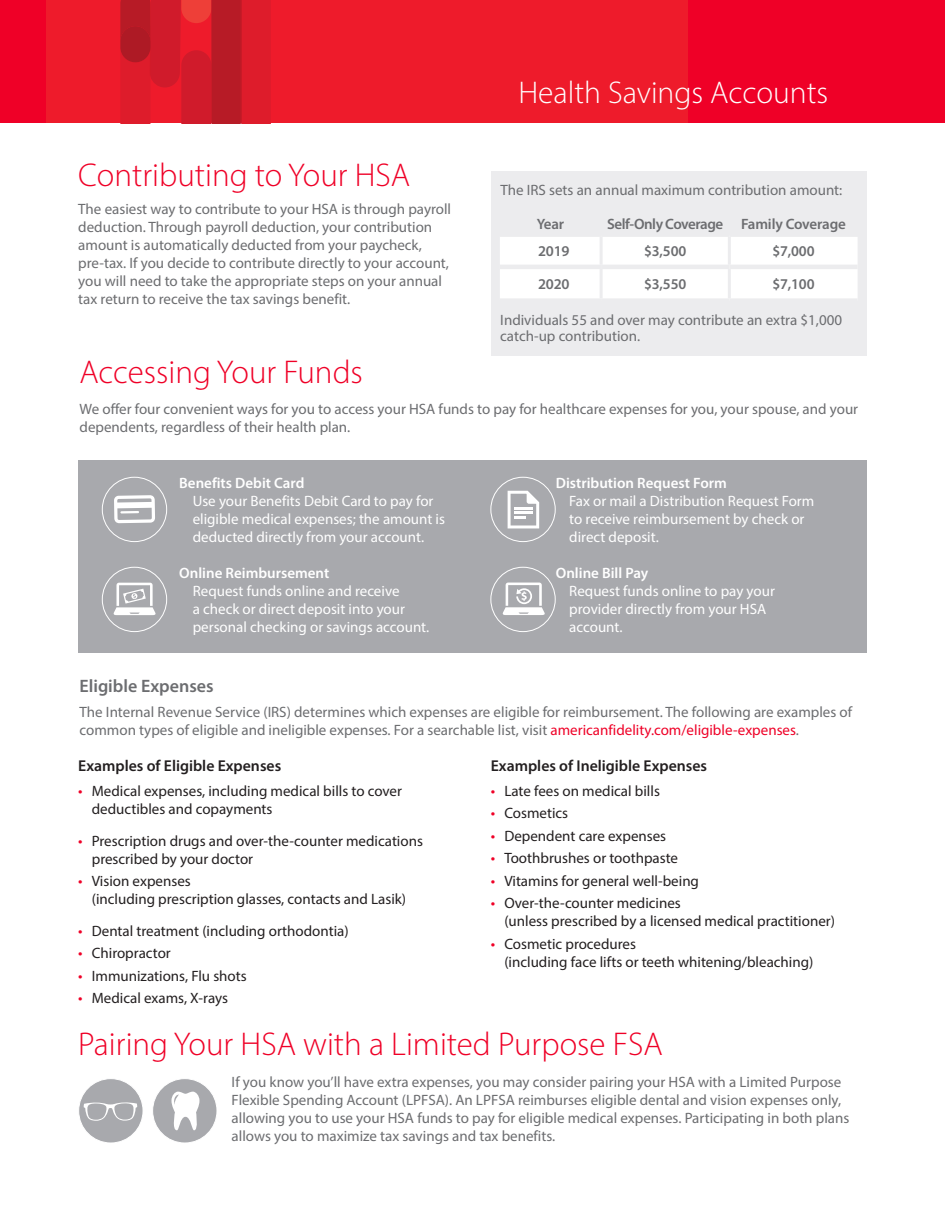
<style>
.page{position:relative;width:945px;height:1215px;background:#fff}
.page>*{position:absolute;margin:0;border:0;box-sizing:border-box;transform-origin:0 0}
.t1{font:300 33px "Myriad Pro";color:#ef0027}
.t2{font:300 31.5px "Myriad Pro";color:#fff}
.t3{font:600 18px "Myriad Pro";color:#6c6d70}
.t4{font:600 15.75px "Myriad Pro";color:#231f20}
.t5{font:15px/18px "Myriad Pro";color:#6c6d70}
.t6{font:15px/18px "Myriad Pro";color:#231f20}
.t7{font:15px/18px "Myriad Pro";color:#fff}
.t8{font:600 15px "Myriad Pro";color:#fff}
.t9{font:600 15px "Myriad Pro";letter-spacing:-.02em;color:#6c6d70}
.s1{color:#ef0027}
.s2{font-size:15.75px;color:#ef0027}
</style>
<div class="page">
<div style="left:0;top:0;width:14px;height:123px;background:#ef0027"></div>
<div style="left:14px;top:0;width:931px;height:123px;background:#ef0027"></div>
<div style="left:46px;top:0;width:642px;height:123px;background:#ee1b2b"></div>
<svg style="left:120px;top:0;width:151px;height:123px"></svg>
<div style="left:78px;top:460px;width:789px;height:192px;background:#a8a9ad"></div>
<div style="left:102px;top:477px;width:65px;height:65px;border:1px solid #fff;border-radius:50%"></div>
<div style="left:102px;top:567px;width:65px;height:65px;border:1px solid #fff;border-radius:50%"></div>
<svg style="left:113px;top:583px;width:43px;height:32px"></svg>
<div style="left:490px;top:477px;width:66px;height:65px;border:1px solid #fff;border-radius:50%"></div>
<div style="left:490px;top:567px;width:66px;height:65px;border:1px solid #fff;border-radius:50%"></div>
<svg style="left:114px;top:495px;width:41px;height:28px"></svg>
<svg style="left:508px;top:491px;width:31px;height:37px"></svg>
<svg style="left:502px;top:583px;width:43px;height:32px"></svg>
<div style="left:491px;top:171px;width:376px;height:185px;background:#ececee"></div>
<div style="left:500px;top:237px;width:358px;height:61px;background:#fff"></div>
<hr style="left:600px;top:237px;width:3px;height:28px;background:#ececee">
<hr style="left:728px;top:237px;width:3px;height:28px;background:#ececee">
<hr style="left:600px;top:269px;width:3px;height:29px;background:#ececee">
<hr style="left:728px;top:269px;width:3px;height:29px;background:#ececee">
<hr style="left:500px;top:265px;width:101px;height:4px;background:#ececee">
<hr style="left:601px;top:265px;width:128px;height:4px;background:#ececee">
<hr style="left:729px;top:265px;width:129px;height:4px;background:#ececee">
<div style="left:153px;top:1079px;width:64px;height:64px;background:#a8a9ad;border-radius:50%"></div>
<div style="left:152px;top:1078px;width:65px;height:65px;border:1px solid #fff;border-radius:50%"></div>
<svg style="left:171px;top:1092px;width:28px;height:38px"></svg>
<div style="left:79px;top:1079px;width:64px;height:64px;background:#a8a9ad;border-radius:50%"></div>
<div style="left:78px;top:1078px;width:65px;height:65px;border:1px solid #fff;border-radius:50%"></div>
<svg style="left:84px;top:1102px;width:53px;height:19px"></svg>
<h1 class="t1" style="left:78px;top:155px;width:333px">Contributing to Your HSA</h1>
<p class="t5" style="left:78px;top:200px;width:374px">The easiest way to contribute to your HSA is through payroll deduction. Through payroll deduction, your contribution amount is automatically deducted from your paycheck, pre-tax. If you decide to contribute directly to your account, you will need to take the appropriate steps on your annual tax return to receive the tax savings benefit.</p>
<h2 class="t2" style="left:518px;top:74px;width:311px">Health Savings Accounts</h2>
<p class="t5" style="left:501px;top:181px;width:343px">The IRS sets an annual maximum contribution amount:</p>
<p class="t9" style="left:537px;top:215px;width:29px">Year</p>
<p class="t9" style="left:607px;top:215px;width:240px">Self-Only Coverage Family Coverage</p>
<p class="t9" style="left:538px;top:241px;width:33px">2019</p>
<p class="t9" style="left:644px;top:241px;width:44px">$3,500</p>
<p class="t9" style="left:772px;top:241px;width:44px">$7,000</p>
<p class="t9" style="left:538px;top:275px;width:33px">2020</p>
<p class="t9" style="left:644px;top:275px;width:44px">$3,550</p>
<p class="t9" style="left:772px;top:275px;width:44px">$7,100</p>
<p class="t5" style="left:500px;top:311px;width:343px;line-height:16.5px">Individuals 55 and over may contribute an extra $1,000 catch-up contribution.</p>
<h1 class="t1" style="left:80px;top:352px;width:285px">Accessing Your Funds</h1>
<p class="t5" style="left:80px;top:400px;width:780px">We offer four convenient ways for you to access your HSA funds to pay for healthcare expenses for you, your spouse, and your dependents, regardless of their health plan.</p>
<p class="t8" style="left:179px;top:473px;width:127px">Benefits Debit Card</p>
<p class="t7" style="left:193px;top:491px;width:254px">Use your Benefits Debit Card to pay for eligible medical expenses; the amount is deducted directly from your account.</p>
<p class="t8" style="left:179px;top:563px;width:152px">Online Reimbursement</p>
<p class="t7" style="left:193px;top:581px;width:238px">Request funds online and receive<br>a check or direct deposit into your personal checking or savings account.</p>
<p class="t8" style="left:556px;top:473px;width:173px">Distribution Request Form</p>
<p class="t7" style="left:569px;top:491px;width:247px">Fax or mail a Distribution Request Form to receive reimbursement by check or direct deposit.</p>
<p class="t8" style="left:556px;top:563px;width:94px">Online Bill Pay</p>
<p class="t7" style="left:569px;top:581px;width:207px">Request funds online to pay your provider directly from your HSA account.</p>
<p class="t3" style="left:80px;top:675px;width:136px">Eligible Expenses</p>
<p class="t5" style="left:80px;top:703px;width:774px">The Internal Revenue Service (IRS) determines which expenses are eligible for reimbursement. The following are examples of common types of eligible and ineligible expenses. For a searchable list, visit <span class="s1">americanfidelity.com/eligible-expenses</span>.</p>
<p class="t4" style="left:78px;top:756px;width:204px">Examples of Eligible Expenses</p>
<p class="t6" style="left:92px;top:782px;width:312px;text-indent:-14px"><span class="s2">•</span> Medical expenses, including medical bills to cover deductibles and copayments</p>
<p class="t6" style="left:92px;top:831px;width:333px;text-indent:-14px"><span class="s2">•</span> Prescription drugs and over-the-counter medications prescribed by your doctor</p>
<p class="t6" style="left:92px;top:872px;width:316px;text-indent:-14px"><span class="s2">•</span> Vision expenses<br>(including prescription glasses, contacts and Lasik)</p>
<p class="t6" style="left:78px;top:921px;width:272px"><span class="s2">•</span> Dental treatment (including orthodontia)</p>
<p class="t6" style="left:78px;top:944px;width:94px"><span class="s2">•</span> Chiropractor</p>
<p class="t6" style="left:78px;top:966px;width:170px"><span class="s2">•</span> Immunizations, Flu shots</p>
<p class="t6" style="left:78px;top:989px;width:151px"><span class="s2">•</span> Medical exams, X-rays</p>
<p class="t4" style="left:491px;top:756px;width:218px">Examples of Ineligible Expenses</p>
<p class="t6" style="left:491px;top:782px;width:171px"><span class="s2">•</span> Late fees on medical bills</p>
<p class="t6" style="left:491px;top:804px;width:79px"><span class="s2">•</span> Cosmetics</p>
<p class="t6" style="left:491px;top:827px;width:177px"><span class="s2">•</span> Dependent care expenses</p>
<p class="t6" style="left:491px;top:849px;width:189px"><span class="s2">•</span> Toothbrushes or toothpaste</p>
<p class="t6" style="left:491px;top:872px;width:210px"><span class="s2">•</span> Vitamins for general well-being</p>
<p class="t6" style="left:504px;top:894px;width:332px;text-indent:-14px"><span class="s2">•</span> Over-the-counter medicines<br>(unless prescribed by a licensed medical practitioner)</p>
<p class="t6" style="left:504px;top:935px;width:311px;text-indent:-14px"><span class="s2">•</span> Cosmetic procedures<br>(including face lifts or teeth whitening/bleaching)</p>
<h1 class="t1" style="left:78px;top:1025px;width:586px">Pairing Your HSA with a Limited Purpose FSA</h1>
<p class="t5" style="left:232px;top:1073px;width:619px">If you know you’ll have extra expenses, you may consider pairing your HSA with a Limited Purpose Flexible Spending Account (LPFSA). An LPFSA reimburses eligible dental and vision expenses only, allowing you to use your HSA funds to pay for eligible medical expenses. Participating in both plans allows you to maximize tax savings and tax benefits.</p>
</div>
